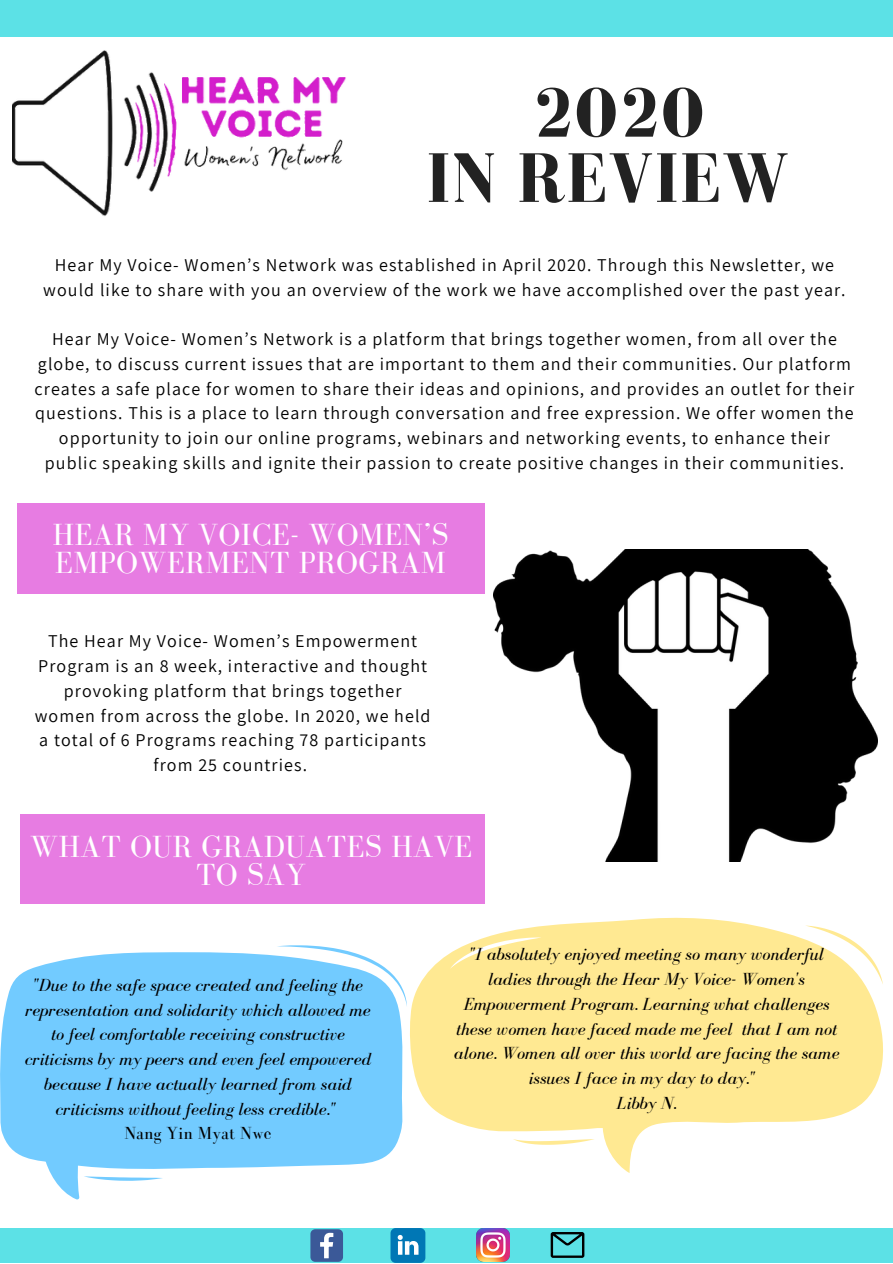
<style>
.page{position:relative;width:893px;height:1264px;background:#fff}
.page>*{position:absolute;margin:0;border:0;box-sizing:border-box;transform-origin:0 0}
.t1{font:700 72px/65.2px "Bodoni FLF";letter-spacing:.01em;color:#222;text-align:center}
.t2{font:31.5px/28px "Bodoni FLF";letter-spacing:.01em;color:#fff}
.t3{font:18px/24.8px "Assistant";letter-spacing:.06em;color:#000;text-align:center}
.t4{font:italic 18px/24.8px "Bodoni FLF";color:#000;text-align:center}
.t5{font:18px "Bodoni FLF";color:#000}
</style>
<div class="page">
<div style="left:0;top:1228px;width:892px;height:34px;background:#5ce1e6"></div>
<div style="left:0;top:0;width:892px;height:37px;background:#5ce1e6"></div>
<img style="left:493px;top:549px;width:384px;height:312px">
<div style="left:17px;top:504px;width:467px;height:90px;background:#e77ce2"></div>
<div style="left:20px;top:814px;width:464px;height:89px;background:#e77ce2"></div>
<img style="left:12px;top:50px;width:334px;height:166px">
<svg style="left:310px;top:1229px;width:33px;height:32px"></svg>
<svg style="left:550px;top:1232px;width:34px;height:25px"></svg>
<svg style="left:390px;top:1228px;width:35px;height:34px"></svg>
<img style="left:477px;top:1228px;width:32px;height:33px">
<svg style="left:410px;top:917px;width:473px;height:256px;fill:#ffe992"></svg>
<svg style="left:513px;top:1139px;width:81px;height:5px"></svg>
<svg style="left:805px;top:925px;width:78px;height:59px"></svg>
<svg style="left:450px;top:937px;width:91px;height:31px"></svg>
<div style="left:0;top:952px;width:403px;height:217px;background:#72cbff"></div>
<svg style="left:43px;top:1142px;width:120px;height:57px"></svg>
<svg style="left:276px;top:945px;width:131px;height:62px"></svg>
<h1 class="t1" style="left:426px;top:80px;width:364px">2020<br>IN REVIEW</h1>
<p class="t3" style="left:43px;top:252px;width:803px">Hear My Voice- Women’s Network was established in April 2020. Through this Newsletter, we would like to share with you an overview of the work we have accomplished over the past year.</p>
<p class="t3" style="left:35px;top:326px;width:821px">Hear My Voice- Women’s Network is a platform that brings together women, from all over the globe, to discuss current issues that are important to them and their communities. Our platform creates a safe place for women to share their ideas and opinions, and provides an outlet for their questions. This is a place to learn through conversation and free expression. We offer women the opportunity to join our online programs, webinars and networking events, to enhance their public speaking skills and ignite their passion to create positive changes in their communities.</p>
<h2 class="t2" style="left:53px;top:520px;width:397px">HEAR MY VOICE- WOMEN’S<br>EMPOWERMENT PROGRAM</h2>
<p class="t3" style="left:35px;top:628px;width:397px">The Hear My Voice- Women’s Empowerment Program is an 8 week, interactive and thought provoking platform that brings together women from across the globe. In 2020, we held a total of 6 Programs reaching 78 participants from 25 countries.</p>
<h2 class="t2" style="left:30px;top:832px;width:444px;text-align:center">WHAT OUR GRADUATES HAVE<br>TO SAY</h2>
<p class="t4" style="left:25px;top:972px;width:348px">"Due to the safe space created and feeling the representation and solidarity which allowed me to feel comfortable receiving constructive criticisms by my peers and even feel empowered because I have actually learned from said criticisms without feeling less credible."</p>
<p class="t5" style="left:124px;top:1123px;width:149px">Nang Yin Myat Nwe</p>
<p class="t4" style="left:453px;top:942px;width:387px">"I absolutely enjoyed meeting so many wonderful ladies through the Hear My Voice- Women's Empowerment Program. Learning what challenges these women have faced made me feel that I am not alone. Women all over this world are facing the same issues I face in my day to day."<br>Libby N.</p>
</div>
